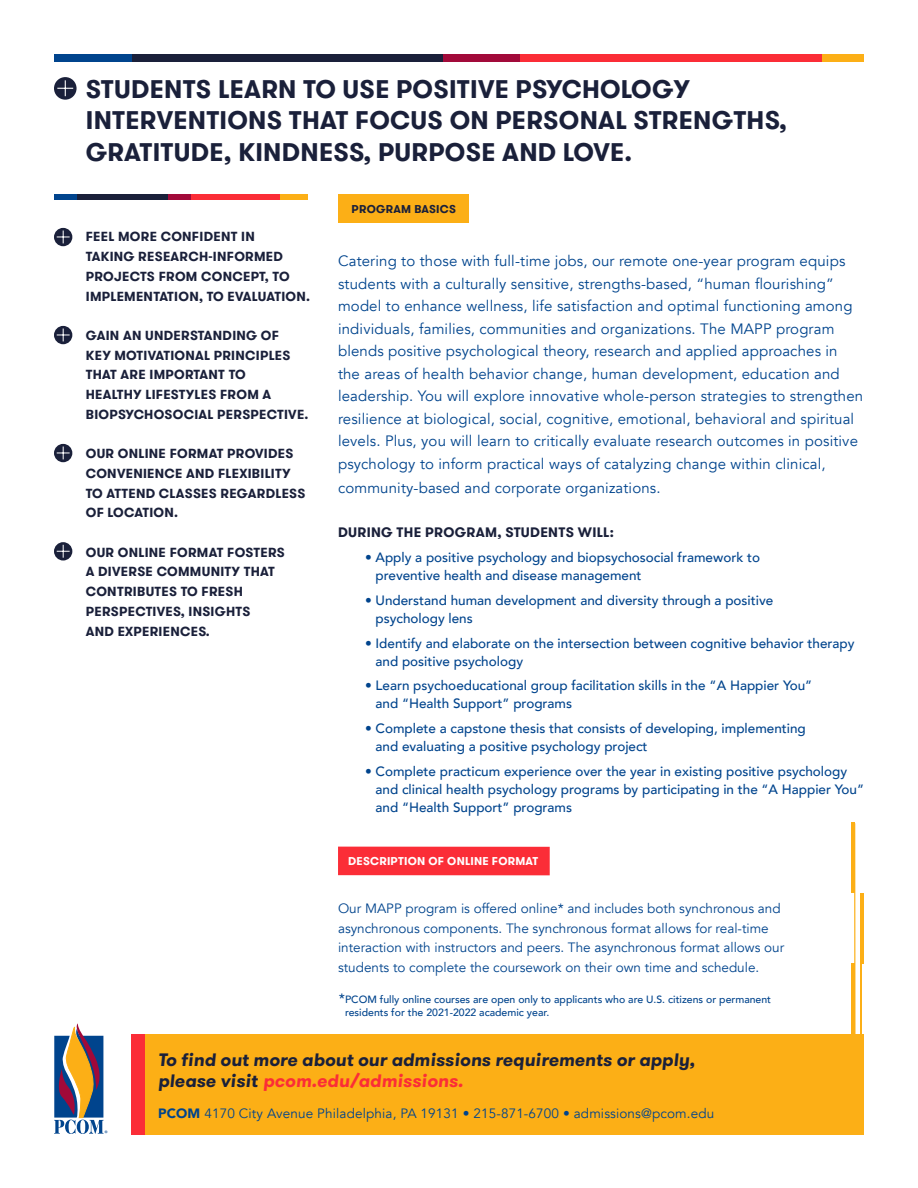
<style>
.page{position:relative;width:918px;height:1188px;background:#fff}
.page>*{position:absolute;margin:0;border:0;box-sizing:border-box;transform-origin:0 0}
.t1{font:700 25.5px/31.5px "GT Walsheim";letter-spacing:.01em;color:#1a203a}
.t2{font:italic 700 18px/21px "GT Walsheim";color:#1a203a}
.t3{font:15px/22.5px "Avenir";letter-spacing:.01em;color:#00448d}
.t4{font:700 13.65px "GT Walsheim";letter-spacing:.02em;color:#1a203a}
.t5{font:500 13.5px/18px "Avenir";color:#00448d}
.t6{font:13.5px/19.5px "Avenir";color:#00448d}
.t7{font:700 13.2px/19.8px "GT Walsheim";letter-spacing:.02em;color:#1a203a}
.t8{font:700 11.4px "GT Walsheim";letter-spacing:.02em;color:#fff}
.t9{font:700 11.4px "GT Walsheim";letter-spacing:.02em;color:#1a203a}
.t10{font:500 10.5px/13.5px "Avenir";color:#00448d}
.t11{font:7.95px "Myriad Pro";color:#00448d}
.s1{font-size:13.5px}
.s2{color:#fb2d37}
.s3{font-weight:900}
</style>
<div class="page">
<div style="left:54px;top:54px;width:78px;height:8px;background:#00448d"></div>
<div style="left:132px;top:54px;width:311px;height:8px;background:#1a203a"></div>
<div style="left:443px;top:54px;width:80px;height:8px;background:#a20a3a"></div>
<div style="left:521px;top:54px;width:301px;height:8px;background:#fb2d37"></div>
<div style="left:822px;top:54px;width:42px;height:8px;background:#fcaf16"></div>
<svg style="left:854px;top:823px;width:2px;height:211px"></svg>
<hr style="left:860px;top:893px;width:1px;height:141px;background:#fcaf16">
<hr style="left:851px;top:963px;width:4px;height:71px;background:#fcaf16">
<hr style="left:861px;top:893px;width:3px;height:70px;background:#fcaf16">
<hr style="left:851px;top:823px;width:4px;height:70px;background:#fcaf16">
<svg style="left:54px;top:1023px;width:50px;height:111px"></svg>
<div style="left:54px;top:194px;width:23px;height:5px;background:#00448d"></div>
<div style="left:77px;top:194px;width:91px;height:5px;background:#1a203a"></div>
<div style="left:168px;top:194px;width:24px;height:5px;background:#a20a3a"></div>
<div style="left:191px;top:194px;width:89px;height:5px;background:#fb2d37"></div>
<div style="left:280px;top:194px;width:27px;height:5px;background:#fcaf16"></div>
<svg style="left:54px;top:228px;width:18px;height:18px"></svg>
<svg style="left:57px;top:231px;width:13px;height:12px"></svg>
<svg style="left:54px;top:326px;width:18px;height:18px"></svg>
<svg style="left:57px;top:329px;width:13px;height:12px"></svg>
<svg style="left:54px;top:444px;width:18px;height:18px"></svg>
<svg style="left:57px;top:447px;width:13px;height:12px"></svg>
<svg style="left:54px;top:542px;width:18px;height:19px"></svg>
<svg style="left:57px;top:545px;width:13px;height:13px"></svg>
<div style="left:338px;top:194px;width:130px;height:29px;background:#fcaf16"></div>
<div style="left:338px;top:847px;width:212px;height:28px;background:#fb2d37"></div>
<svg style="left:54px;top:77px;width:23px;height:23px"></svg>
<svg style="left:57px;top:80px;width:16px;height:16px"></svg>
<div style="left:144px;top:1034px;width:720px;height:101px;background:#fcaf16"></div>
<div style="left:131px;top:1034px;width:13px;height:101px;background:#fb2d37"></div>
<h1 class="t1" style="left:86px;top:73px;width:703px">STUDENTS LEARN TO USE POSITIVE PSYCHOLOGY<br>INTERVENTIONS THAT FOCUS ON PERSONAL STRENGTHS,<br>GRATITUDE, KINDNESS, PURPOSE AND LOVE.</h1>
<p class="t7" style="left:86px;top:227px;width:226px">FEEL MORE CONFIDENT IN<br>TAKING RESEARCH-INFORMED<br>PROJECTS FROM CONCEPT, TO<br>IMPLEMENTATION, TO EVALUATION.</p>
<p class="t7" style="left:86px;top:326px;width:224px">GAIN AN UNDERSTANDING OF<br>KEY MOTIVATIONAL PRINCIPLES<br>THAT ARE IMPORTANT TO<br>HEALTHY LIFESTYLES FROM A<br>BIOPSYCHOSOCIAL PERSPECTIVE.</p>
<p class="t7" style="left:86px;top:444px;width:221px">OUR ONLINE FORMAT PROVIDES<br>CONVENIENCE AND FLEXIBILITY<br>TO ATTEND CLASSES REGARDLESS<br>OF LOCATION.</p>
<p class="t7" style="left:86px;top:542px;width:201px">OUR ONLINE FORMAT FOSTERS<br>A DIVERSE COMMUNITY THAT<br>CONTRIBUTES TO FRESH<br>PERSPECTIVES, INSIGHTS<br>AND EXPERIENCES.</p>
<p class="t9" style="left:352px;top:201px;width:106px">PROGRAM BASICS</p>
<p class="t3" style="left:338px;top:250px;width:527px">Catering to those with full-time jobs, our remote one-year program equips students with a culturally sensitive, strengths-based, “human flourishing” model to enhance wellness, life satisfaction and optimal functioning among individuals, families, communities and organizations. The MAPP program blends positive psychological theory, research and applied approaches in the areas of health behavior change, human development, education and leadership. You will explore innovative whole-person strategies to strengthen resilience at biological, social, cognitive, emotional, behavioral and spiritual levels. Plus, you will learn to critically evaluate research outcomes in positive psychology to inform practical ways of catalyzing change within clinical,</p>
<p class="t3" style="left:338px;top:477px;width:324px">community-based and corporate organizations.</p>
<p class="t4" style="left:338px;top:524px;width:277px">DURING THE PROGRAM, STUDENTS WILL:</p>
<p class="t5" style="left:376px;top:548px;width:386px;text-indent:-11px">• Apply a positive psychology and biopsychosocial framework to preventive health and disease management</p>
<p class="t5" style="left:376px;top:590px;width:399px;text-indent:-11px">• Understand human development and diversity through a positive psychology lens</p>
<p class="t5" style="left:376px;top:633px;width:481px;text-indent:-11px">• Identify and elaborate on the intersection between cognitive behavior therapy and positive psychology</p>
<p class="t5" style="left:376px;top:676px;width:438px;text-indent:-11px">• Learn psychoeducational group facilitation skills in the “A Happier You” and “Health Support” programs</p>
<p class="t5" style="left:376px;top:719px;width:432px;text-indent:-11px">• Complete a capstone thesis that consists of developing, implementing and evaluating a positive psychology project</p>
<p class="t5" style="left:376px;top:761px;width:490px;text-indent:-11px">• Complete practicum experience over the year in existing positive psychology and clinical health psychology programs by participating in the “A Happier You” and “Health Support” programs</p>
<p class="t8" style="left:348px;top:854px;width:192px">DESCRIPTION OF ONLINE FORMAT</p>
<p class="t6" style="left:338px;top:899px;width:448px">Our MAPP program is offered online* and includes both synchronous and asynchronous components. The synchronous format allows for real-time interaction with instructors and peers. The asynchronous format allows our students to complete the coursework on their own time and schedule.</p>
<p class="t10" style="left:345px;top:992px;width:428px;text-indent:-6px"><span class="s1">*</span>PCOM fully online courses are open only to applicants who are U.S. citizens or permanent residents for the 2021-2022 academic year.</p>
<p class="t11" style="left:105px;top:1129px;width:5px">®</p>
<p class="t2" style="left:158px;top:1050px;width:539px">To find out more about our admissions requirements or apply, please visit <span class="s2">pcom.edu/admissions.</span></p>
<p class="t6" style="left:158px;top:1104px;width:558px"><span class="s3">PCOM</span> 4170 City Avenue Philadelphia, PA 19131 • 215-871-6700 • admissions@pcom.edu</p>
</div>
